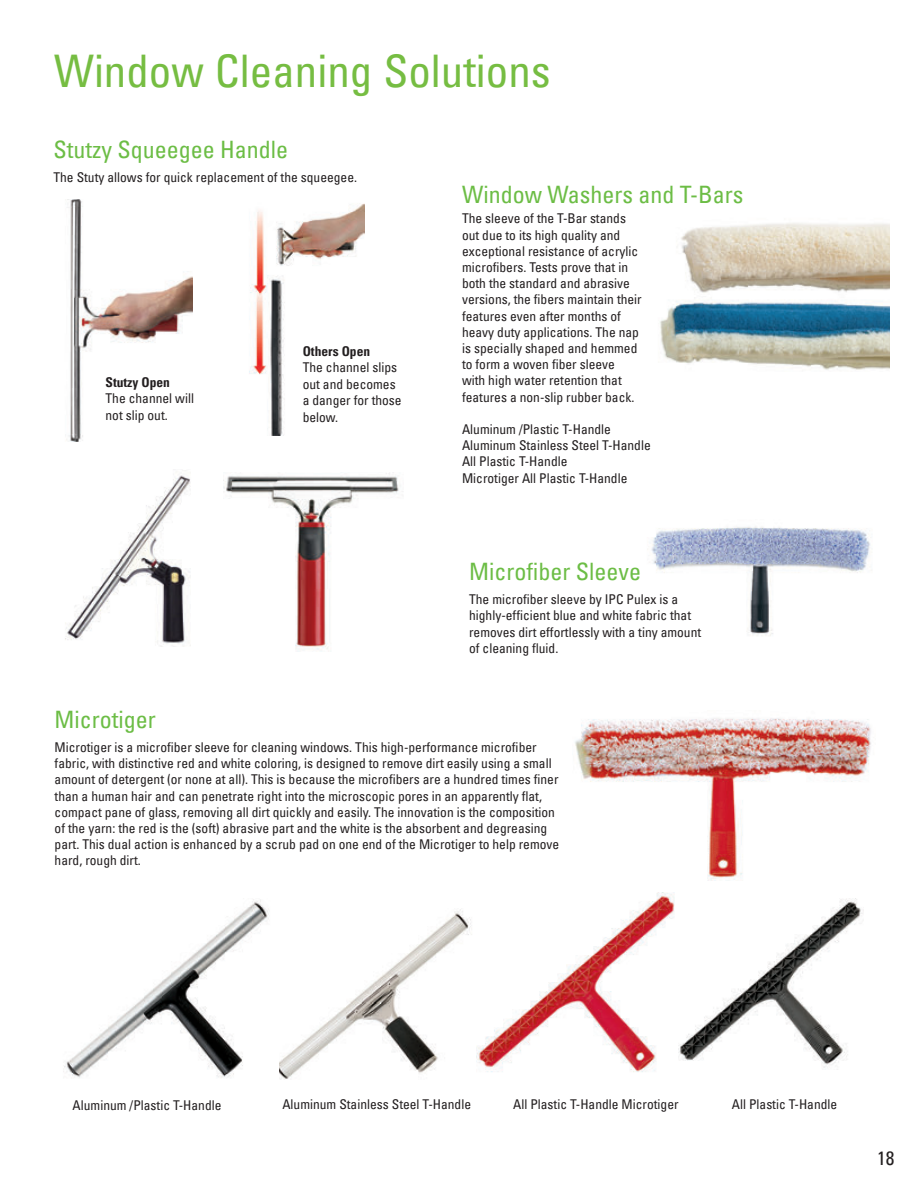
<style>
.page{position:relative;width:918px;height:1188px;background:#fff}
.page>*{position:absolute;margin:0;border:0;box-sizing:border-box;transform-origin:0 0}
.t1{font:condensed 45px "Univers LT Std";color:#76bd42}
.t2{font:condensed 24px "Univers LT Std";color:#6cbd45}
.t3{font:condensed 19.5px "Univers LT Std";color:#231f20}
.t4{font:condensed 13.5px/16.2px "Univers LT Std";color:#231f20}
.t5{font:700 condensed 13.5px "Univers LT Std";color:#231f20}
</style>
<div class="page">
<img style="left:575px;top:718px;width:296px;height:163px">
<img style="left:678px;top:899px;width:185px;height:169px">
<img style="left:279px;top:909px;width:198px;height:171px">
<img style="left:477px;top:892px;width:198px;height:180px">
<img style="left:63px;top:899px;width:205px;height:179px">
<img style="left:66px;top:199px;width:126px;height:243px">
<img style="left:249px;top:203px;width:116px;height:233px">
<img style="left:660px;top:223px;width:230px;height:147px">
<img style="left:651px;top:526px;width:219px;height:110px">
<img style="left:65px;top:475px;width:126px;height:171px">
<img style="left:224px;top:472px;width:179px;height:180px">
<h1 class="t1" style="left:54px;top:42px;width:498px">Window Cleaning Solutions</h1>
<h2 class="t2" style="left:53px;top:134px;width:236px">Stutzy Squeegee Handle</h2>
<p class="t4" style="left:53px;top:169px;width:305px">The Stuty allows for quick replacement of the squeegee.</p>
<p class="t5" style="left:106px;top:374px;width:66px">Stutzy Open</p>
<p class="t4" style="left:106px;top:390px;width:90px">The channel will not slip out.</p>
<p class="t5" style="left:303px;top:343px;width:69px">Others Open</p>
<p class="t4" style="left:303px;top:359px;width:100px">The channel slips out and becomes a danger for those below.</p>
<h2 class="t2" style="left:462px;top:180px;width:283px">Window Washers and T-Bars</h2>
<p class="t4" style="left:462px;top:210px;width:181px">The sleeve of the T-Bar stands out due to its high quality and exceptional resistance of acrylic microfibers. Tests prove that in both the standard and abrasive versions, the fibers maintain their features even after months of heavy duty applications. The nap is specially shaped and hemmed to form a woven fiber sleeve<br>with high water retention that features a non-slip rubber back.</p>
<p class="t4" style="left:462px;top:421px;width:190px">Aluminum /Plastic T-Handle<br>Aluminum Stainless Steel T-Handle<br>All Plastic T-Handle<br>Microtiger All Plastic T-Handle</p>
<h2 class="t2" style="left:469px;top:557px;width:173px">Microfiber Sleeve</h2>
<p class="t4" style="left:469px;top:591px;width:234px">The microfiber sleeve by IPC Pulex is a highly-efficient blue and white fabric that removes dirt effortlessly with a tiny amount of cleaning fluid.</p>
<h2 class="t2" style="left:55px;top:705px;width:103px">Microtiger</h2>
<p class="t4" style="left:55px;top:739px;width:506px">Microtiger is a microfiber sleeve for cleaning windows. This high-performance microfiber fabric, with distinctive red and white coloring, is designed to remove dirt easily using a small amount of detergent (or none at all). This is because the microfibers are a hundred times finer than a human hair and can penetrate right into the microscopic pores in an apparently flat, compact pane of glass, removing all dirt quickly and easily. The innovation is the composition of the yarn: the red is the (soft) abrasive part and the white is the absorbent and degreasing part. This dual action is enhanced by a scrub pad on one end of the Microtiger to help remove hard, rough dirt.</p>
<p class="t4" style="left:73px;top:1097px;width:150px">Aluminum /Plastic T-Handle</p>
<p class="t4" style="left:282px;top:1096px;width:190px">Aluminum Stainless Steel T-Handle</p>
<p class="t4" style="left:513px;top:1096px;width:167px">All Plastic T-Handle Microtiger</p>
<p class="t4" style="left:732px;top:1096px;width:107px">All Plastic T-Handle</p>
<h3 class="t3" style="left:877px;top:1146px;width:19px">18</h3>
</div>
